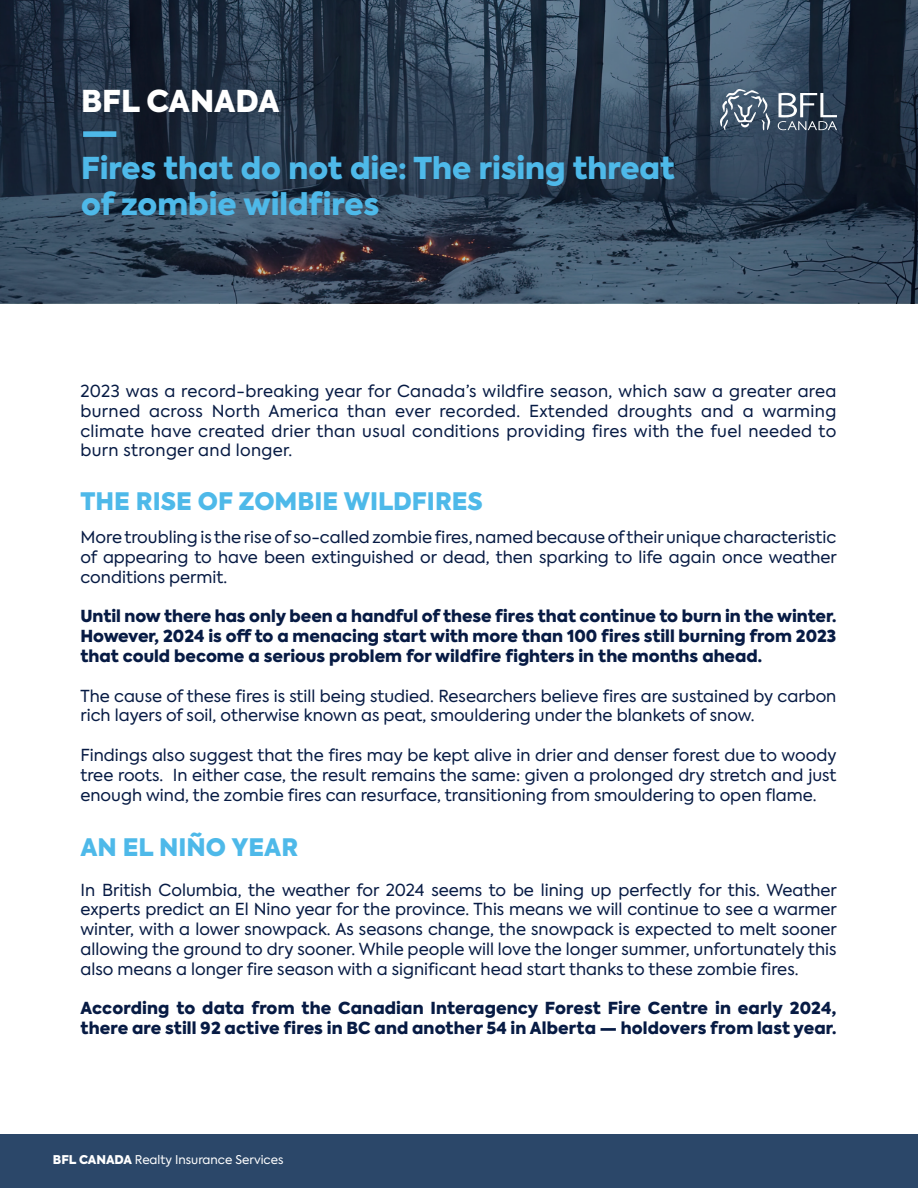
<style>
.page{position:relative;width:918px;height:1188px;background:#fff}
.page>*{position:absolute;margin:0;border:0;box-sizing:border-box;transform-origin:0 0}
.t1{font:900 30px "Axiforma";color:#4eb9e9}
.Subtitle_teal{font:900 30px "Axiforma";color:#fff}
.t2{font:900 24px "Axiforma";color:#4eb9e9}
.t3{font:16.5px/19.8px "Axiforma";color:#071b44;text-align:justify}
.t4{font:900 16.5px/19.8px "Axiforma";letter-spacing:.005em;color:#071b44;text-align:justify}
.t5{font:12px "Axiforma";color:#fff}
.s1{font-weight:900}
</style>
<div class="page">
<div style="left:0;top:1134px;width:918px;height:54px;background:#2b4769"></div>
<svg style="left:0;top:0;width:918px;height:303px;background:#2e3e51"></svg>
<svg style="left:83px;top:131px;width:33px;height:6px"></svg>
<svg style="left:720px;top:89px;width:50px;height:41px;background:#667789"></svg>
<svg style="left:778px;top:93px;width:59px;height:37px;background:#62707f"></svg>
<p class="Subtitle_teal" style="left:81px;top:80px;width:200px">BFL CANADA</p>
<p class="Subtitle_teal" style="left:123px;top:92px;width:200px">BFL CANADA</p>
<p class="t1" style="left:81px;top:147px;width:595px">Fires that do not die: The rising threat</p>
<p class="t1" style="left:81px;top:183px;width:300px">of zombie wildfires</p>
<p class="t3" style="left:80px;top:381px;width:758px">2023 was a record-breaking year for Canada’s wildfire season, which saw a greater area burned across North America than ever recorded. Extended droughts and a warming climate have created drier than usual conditions providing fires with the fuel needed to burn stronger and longer.</p>
<p class="t2" style="left:80px;top:484px;width:404px">THE RISE OF ZOMBIE WILDFIRES</p>
<p class="t3" style="left:80px;top:528px;width:758px">More troubling is the rise of so-called zombie fires, named because of their unique characteristic of appearing to have been extinguished or dead, then sparking to life again once weather conditions permit.</p>
<p class="t4" style="left:80px;top:607px;width:758px">Until now there has only been a handful of these fires that continue to burn in the winter.<br>However, 2024 is off to a menacing start with more than 100 fires still burning from 2023 that could become a serious problem for wildfire fighters in the months ahead.</p>
<p class="t3" style="left:80px;top:686px;width:758px">The cause of these fires is still being studied. Researchers believe fires are sustained by carbon rich layers of soil, otherwise known as peat, smouldering under the blankets of snow.</p>
<p class="t3" style="left:80px;top:745px;width:758px">Findings also suggest that the fires may be kept alive in drier and denser forest due to woody tree roots. In either case, the result remains the same: given a prolonged dry stretch and just enough wind, the zombie fires can resurface, transitioning from smouldering to open flame.</p>
<p class="t2" style="left:80px;top:830px;width:219px">AN EL NIÑO YEAR</p>
<p class="t3" style="left:80px;top:880px;width:758px">In British Columbia, the weather for 2024 seems to be lining up perfectly for this. Weather experts predict an El Nino year for the province. This means we will continue to see a warmer winter, with a lower snowpack. As seasons change, the snowpack is expected to melt sooner allowing the ground to dry sooner. While people will love the longer summer, unfortunately this also means a longer fire season with a significant head start thanks to these zombie fires.</p>
<p class="t4" style="left:80px;top:999px;width:758px">According to data from the Canadian Interagency Forest Fire Centre in early 2024, there are still 92 active fires in BC and another 54 in Alberta — holdovers from last year.</p>
<p class="t5" style="left:53px;top:1152px;width:232px"><span class="s1">BFL CANADA</span> Realty Insurance Services</p>
</div>
